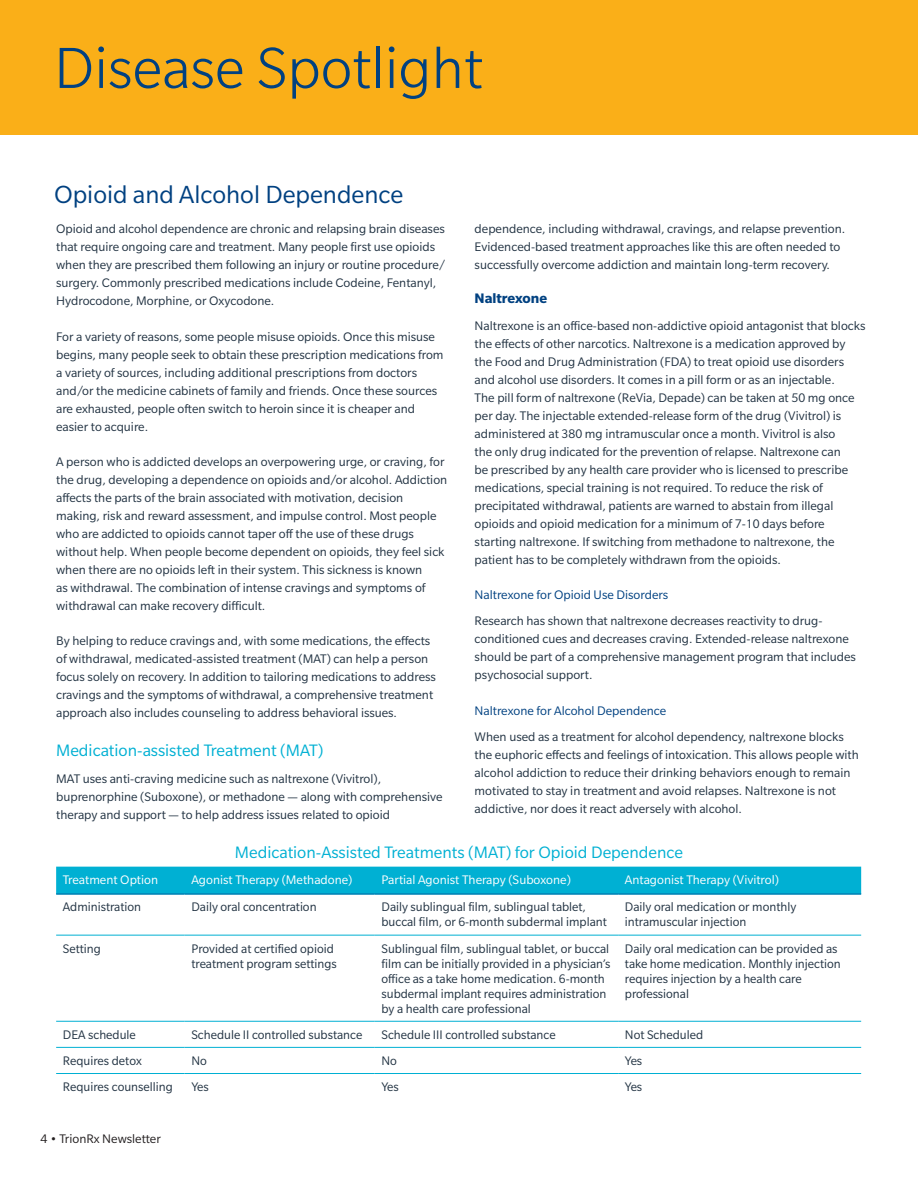
<style>
.page{position:relative;width:918px;height:1188px;background:#fff}
.page>*{position:absolute;margin:0;border:0;box-sizing:border-box;transform-origin:0 0}
.Page_Headline_42_37{font:300 63px "Slate Pro";color:#014181}
.Page_Headline_18_16{font:27px "Slate Pro";color:#014181}
.Body_Subhead_12_14{font:18px "Slate Pro";color:#00b0d3}
.Body_Subhead_9_12{font:700 15px "Slate Pro";color:#014181}
.Body_Text_9_12{font:13.5px/18px "Slate Pro";color:#213242}
.Table_Body_9_12{font:13.5px/15px "Slate Pro";color:#213242}
.Table_Header_9_12{font:13.5px "Slate Pro";color:#fff}
.Body_Subhead_9_12-2{font:13.5px "Slate Pro";color:#014181}
.t1{font:13.5px "Slate Pro";color:#231f20}
</style>
<div class="page">
<div style="left:0;top:0;width:918px;height:135px;background:#faaf18"></div>
<div style="left:56px;top:867px;width:805px;height:26px;background:#00b0d3"></div>
<hr style="left:56px;top:893px;width:129px;height:2px;background:#0080b3">
<hr style="left:185px;top:893px;width:190px;height:2px;background:#0080b3">
<hr style="left:375px;top:893px;width:243px;height:2px;background:#0080b3">
<hr style="left:618px;top:893px;width:243px;height:2px;background:#0080b3">
<hr style="left:56px;top:935px;width:129px;height:1px;background:#00b0d3">
<hr style="left:185px;top:935px;width:190px;height:1px;background:#00b0d3">
<hr style="left:375px;top:935px;width:243px;height:1px;background:#00b0d3">
<hr style="left:618px;top:935px;width:243px;height:1px;background:#00b0d3">
<hr style="left:56px;top:1021px;width:129px;height:1px;background:#00b0d3">
<hr style="left:185px;top:1021px;width:190px;height:1px;background:#00b0d3">
<hr style="left:375px;top:1021px;width:243px;height:1px;background:#00b0d3">
<hr style="left:618px;top:1021px;width:243px;height:1px;background:#00b0d3">
<hr style="left:56px;top:1047px;width:129px;height:1px;background:#00b0d3">
<hr style="left:185px;top:1047px;width:190px;height:1px;background:#00b0d3">
<hr style="left:375px;top:1047px;width:243px;height:1px;background:#00b0d3">
<hr style="left:618px;top:1047px;width:243px;height:1px;background:#00b0d3">
<hr style="left:56px;top:1073px;width:129px;height:1px;background:#00b0d3">
<hr style="left:185px;top:1073px;width:190px;height:1px;background:#00b0d3">
<hr style="left:375px;top:1073px;width:243px;height:1px;background:#00b0d3">
<hr style="left:618px;top:1073px;width:243px;height:1px;background:#00b0d3">
<p class="Page_Headline_42_37" style="left:54px;top:35px;width:430px">Disease Spotlight</p>
<p class="Page_Headline_18_16" style="left:54px;top:180px;width:351px">Opioid and Alcohol Dependence</p>
<p class="Body_Text_9_12" style="left:56px;top:220px;width:391px">Opioid and alcohol dependence are chronic and relapsing brain diseases that require ongoing care and treatment. Many people first use opioids when they are prescribed them following an injury or routine procedure/ surgery. Commonly prescribed medications include Codeine, Fentanyl, Hydrocodone, Morphine, or Oxycodone.</p>
<p class="Body_Text_9_12" style="left:56px;top:327px;width:389px">For a variety of reasons, some people misuse opioids. Once this misuse begins, many people seek to obtain these prescription medications from a variety of sources, including additional prescriptions from doctors and/or the medicine cabinets of family and friends. Once these sources are exhausted, people often switch to heroin since it is cheaper and easier to acquire.</p>
<p class="Body_Text_9_12" style="left:56px;top:453px;width:393px">A person who is addicted develops an overpowering urge, or craving, for the drug, developing a dependence on opioids and/or alcohol. Addiction affects the parts of the brain associated with motivation, decision making, risk and reward assessment, and impulse control. Most people who are addicted to opioids cannot taper off the use of these drugs without help. When people become dependent on opioids, they feel sick when there are no opioids left in their system. This sickness is known<br>as withdrawal. The combination of intense cravings and symptoms of withdrawal can make recovery difficult.</p>
<p class="Body_Text_9_12" style="left:56px;top:632px;width:381px">By helping to reduce cravings and, with some medications, the effects of withdrawal, medicated-assisted treatment (MAT) can help a person focus solely on recovery. In addition to tailoring medications to address cravings and the symptoms of withdrawal, a comprehensive treatment approach also includes counseling to address behavioral issues.</p>
<p class="Body_Subhead_12_14" style="left:56px;top:741px;width:269px">Medication-assisted Treatment (MAT)</p>
<p class="Body_Text_9_12" style="left:56px;top:770px;width:388px">MAT uses anti-craving medicine such as naltrexone (Vivitrol), buprenorphine (Suboxone), or methadone — along with comprehensive therapy and support — to help address issues related to opioid</p>
<p class="Body_Text_9_12" style="left:475px;top:220px;width:372px">dependence, including withdrawal, cravings, and relapse prevention.<br>Evidenced-based treatment approaches like this are often needed to successfully overcome addiction and maintain long-term recovery.</p>
<p class="Body_Subhead_9_12" style="left:475px;top:290px;width:74px">Naltrexone</p>
<p class="Body_Text_9_12" style="left:475px;top:316px;width:392px">Naltrexone is an office-based non-addictive opioid antagonist that blocks the effects of other narcotics. Naltrexone is a medication approved by the Food and Drug Administration (FDA) to treat opioid use disorders and alcohol use disorders. It comes in a pill form or as an injectable.<br>The pill form of naltrexone (ReVia, Depade) can be taken at 50 mg once per day. The injectable extended-release form of the drug (Vivitrol) is administered at 380 mg intramuscular once a month. Vivitrol is also<br>the only drug indicated for the prevention of relapse. Naltrexone can<br>be prescribed by any health care provider who is licensed to prescribe medications, special training is not required. To reduce the risk of precipitated withdrawal, patients are warned to abstain from illegal opioids and opioid medication for a minimum of 7-10 days before starting naltrexone. If switching from methadone to naltrexone, the patient has to be completely withdrawn from the opioids.</p>
<p class="Body_Subhead_9_12-2" style="left:475px;top:588px;width:195px">Naltrexone for Opioid Use Disorders</p>
<p class="Body_Text_9_12" style="left:475px;top:612px;width:383px">Research has shown that naltrexone decreases reactivity to drug&shy;conditioned cues and decreases craving. Extended-release naltrexone should be part of a comprehensive management program that includes psychosocial support.</p>
<p class="Body_Subhead_9_12-2" style="left:475px;top:703px;width:193px">Naltrexone for Alcohol Dependence</p>
<p class="Body_Text_9_12" style="left:475px;top:728px;width:386px">When used as a treatment for alcohol dependency, naltrexone blocks the euphoric effects and feelings of intoxication. This allows people with alcohol addiction to reduce their drinking behaviors enough to remain motivated to stay in treatment and avoid relapses. Naltrexone is not addictive, nor does it react adversely with alcohol.</p>
<p class="Body_Subhead_12_14" style="left:235px;top:843px;width:450px">Medication-Assisted Treatments (MAT) for Opioid Dependence</p>
<p class="Table_Header_9_12" style="left:63px;top:873px;width:97px">Treatment Option</p>
<p class="Table_Header_9_12" style="left:191px;top:873px;width:162px">Agonist Therapy (Methadone)</p>
<p class="Table_Header_9_12" style="left:382px;top:873px;width:191px">Partial Agonist Therapy (Suboxone)</p>
<p class="Table_Header_9_12" style="left:625px;top:873px;width:156px">Antagonist Therapy (Vivitrol)</p>
<p class="Table_Body_9_12" style="left:63px;top:900px;width:80px">Administration</p>
<p class="Table_Body_9_12" style="left:191px;top:900px;width:127px">Daily oral concentration</p>
<p class="Table_Body_9_12" style="left:382px;top:900px;width:227px">Daily sublingual film, sublingual tablet, buccal film, or 6-month subdermal implant</p>
<p class="Table_Body_9_12" style="left:625px;top:900px;width:173px">Daily oral medication or monthly intramuscular injection</p>
<p class="Table_Body_9_12" style="left:63px;top:941px;width:39px">Setting</p>
<p class="Table_Body_9_12" style="left:191px;top:941px;width:147px">Provided at certified opioid treatment program settings</p>
<p class="Table_Body_9_12" style="left:382px;top:941px;width:231px">Sublingual film, sublingual tablet, or buccal film can be initially provided in a physician’s office as a take home medication. 6-month subdermal implant requires administration by a health care professional</p>
<p class="Table_Body_9_12" style="left:625px;top:941px;width:217px">Daily oral medication can be provided as take home medication. Monthly injection requires injection by a health care professional</p>
<p class="Table_Body_9_12" style="left:63px;top:1027px;width:74px">DEA schedule</p>
<p class="Table_Body_9_12" style="left:191px;top:1027px;width:172px">Schedule II controlled substance</p>
<p class="Table_Body_9_12" style="left:382px;top:1027px;width:176px">Schedule III controlled substance</p>
<p class="Table_Body_9_12" style="left:625px;top:1027px;width:80px">Not Scheduled</p>
<p class="Table_Body_9_12" style="left:63px;top:1053px;width:80px">Requires detox</p>
<p class="Table_Body_9_12" style="left:191px;top:1053px;width:17px">No</p>
<p class="Table_Body_9_12" style="left:382px;top:1053px;width:17px">No</p>
<p class="Table_Body_9_12" style="left:625px;top:1053px;width:19px">Yes</p>
<p class="Table_Body_9_12" style="left:63px;top:1079px;width:111px">Requires counselling</p>
<p class="Table_Body_9_12" style="left:191px;top:1079px;width:19px">Yes</p>
<p class="Table_Body_9_12" style="left:382px;top:1079px;width:19px">Yes</p>
<p class="Table_Body_9_12" style="left:625px;top:1079px;width:19px">Yes</p>
<p class="t1" style="left:40px;top:1132px;width:122px">4 • TrionRx Newsletter</p>
</div>
